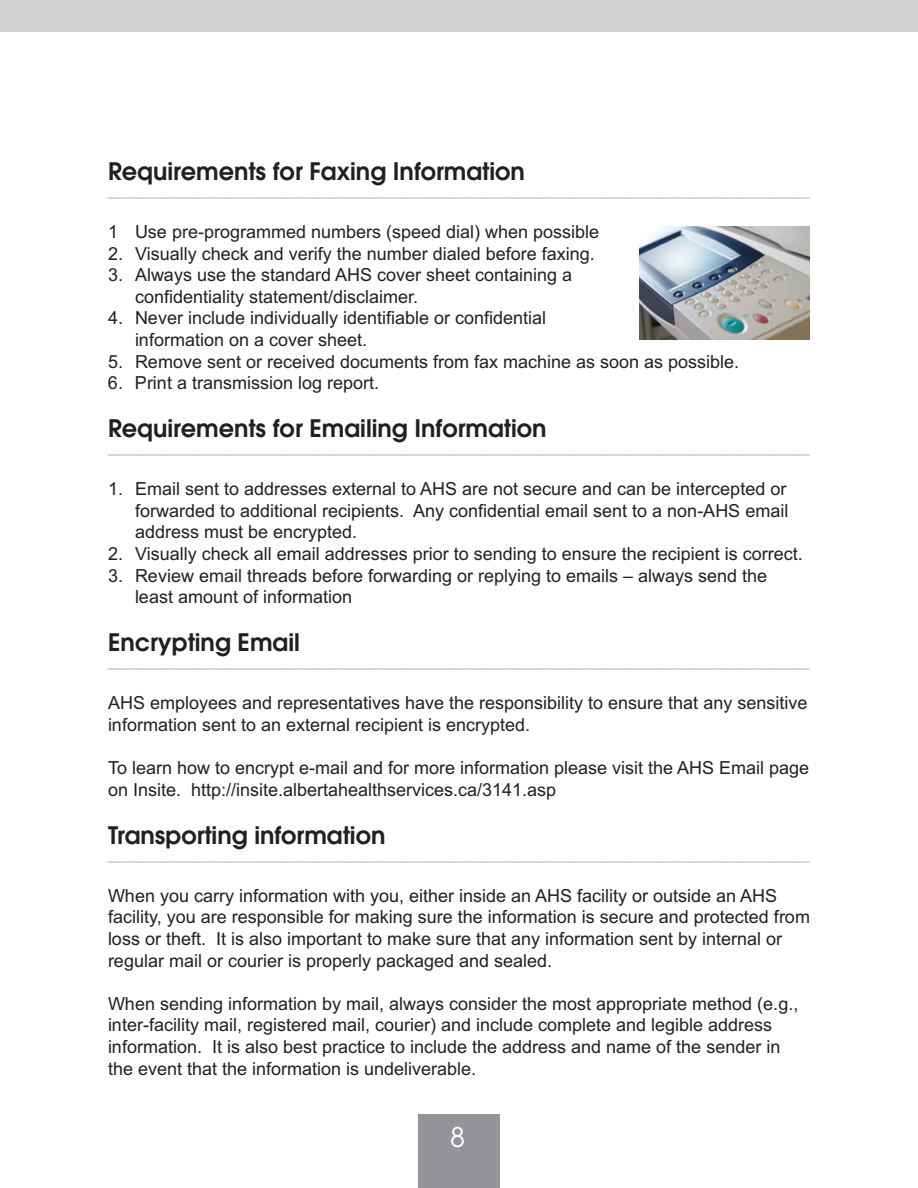
<style>
.page{position:relative;width:918px;height:1188px;background:#fff}
.page>*{position:absolute;margin:0;border:0;box-sizing:border-box;transform-origin:0 0}
.t1{font:27px "Avant Garde";color:#fff}
.t2{font:600 24px "Avant Garde";color:#231f20}
.t3{font:18px/21.6px "Arial";color:#231f20}
.t4{font:18px "Arial";color:#bcbdc0}
</style>
<div class="page">
<div style="left:418px;top:1114px;width:82px;height:74px;background:#939598"></div>
<div style="left:0;top:0;width:918px;height:32px;background:#d1d2d4"></div>
<img style="left:639px;top:226px;width:171px;height:114px">
<h2 class="t2" style="left:108px;top:162px;width:419px">Requirements for Faxing Information</h2>
<p class="t4" style="left:108px;top:178px;width:703px">_______________________________________________________________________</p>
<p class="t3" style="left:108px;top:221px;width:493px">1 Use pre-programmed numbers (speed dial) when possible</p>
<p class="t3" style="left:108px;top:243px;width:488px">2. Visually check and verify the number dialed before faxing.</p>
<p class="t3" style="left:135px;top:264px;width:439px;text-indent:-27px">3. Always use the standard AHS cover sheet containing a confidentiality statement/disclaimer.</p>
<p class="t3" style="left:135px;top:307px;width:413px;text-indent:-27px">4. Never include individually identifiable or confidential information on a cover sheet.</p>
<p class="t3" style="left:108px;top:351px;width:633px">5. Remove sent or received documents from fax machine as soon as possible.</p>
<p class="t3" style="left:108px;top:372px;width:273px">6. Print a transmission log report.</p>
<h2 class="t2" style="left:108px;top:419px;width:440px">Requirements for Emailing Information</h2>
<p class="t4" style="left:108px;top:435px;width:703px">_______________________________________________________________________</p>
<p class="t3" style="left:135px;top:478px;width:655px;text-align:justify;text-indent:-27px">1. Email sent to addresses external to AHS are not secure and can be intercepted or forwarded to additional recipients. Any confidential email sent to a non-AHS email address must be encrypted.</p>
<p class="t3" style="left:108px;top:543px;width:696px">2. Visually check all email addresses prior to sending to ensure the recipient is correct.</p>
<p class="t3" style="left:135px;top:565px;width:634px;text-indent:-27px">3. Review email threads before forwarding or replying to emails – always send the least amount of information</p>
<h2 class="t2" style="left:108px;top:633px;width:193px">Encrypting Email</h2>
<p class="t4" style="left:108px;top:649px;width:703px">_______________________________________________________________________</p>
<p class="t3" style="left:108px;top:692px;width:701px">AHS employees and representatives have the responsibility to ensure that any sensitive information sent to an external recipient is encrypted.</p>
<p class="t3" style="left:108px;top:757px;width:703px">To learn how to encrypt e-mail and for more information please visit the AHS Email page on Insite. http://insite.albertahealthservices.ca/3141.asp</p>
<h2 class="t2" style="left:108px;top:826px;width:279px">Transporting information</h2>
<p class="t4" style="left:108px;top:842px;width:703px">_______________________________________________________________________</p>
<p class="t3" style="left:108px;top:885px;width:703px">When you carry information with you, either inside an AHS facility or outside an AHS facility, you are responsible for making sure the information is secure and protected from loss or theft. It is also important to make sure that any information sent by internal or regular mail or courier is properly packaged and sealed.</p>
<p class="t3" style="left:108px;top:993px;width:692px">When sending information by mail, always consider the most appropriate method (e.g., inter-facility mail, registered mail, courier) and include complete and legible address information. It is also best practice to include the address and name of the sender in the event that the information is undeliverable.</p>
<h1 class="t1" style="left:450px;top:1127px;width:16px">8</h1>
</div>
